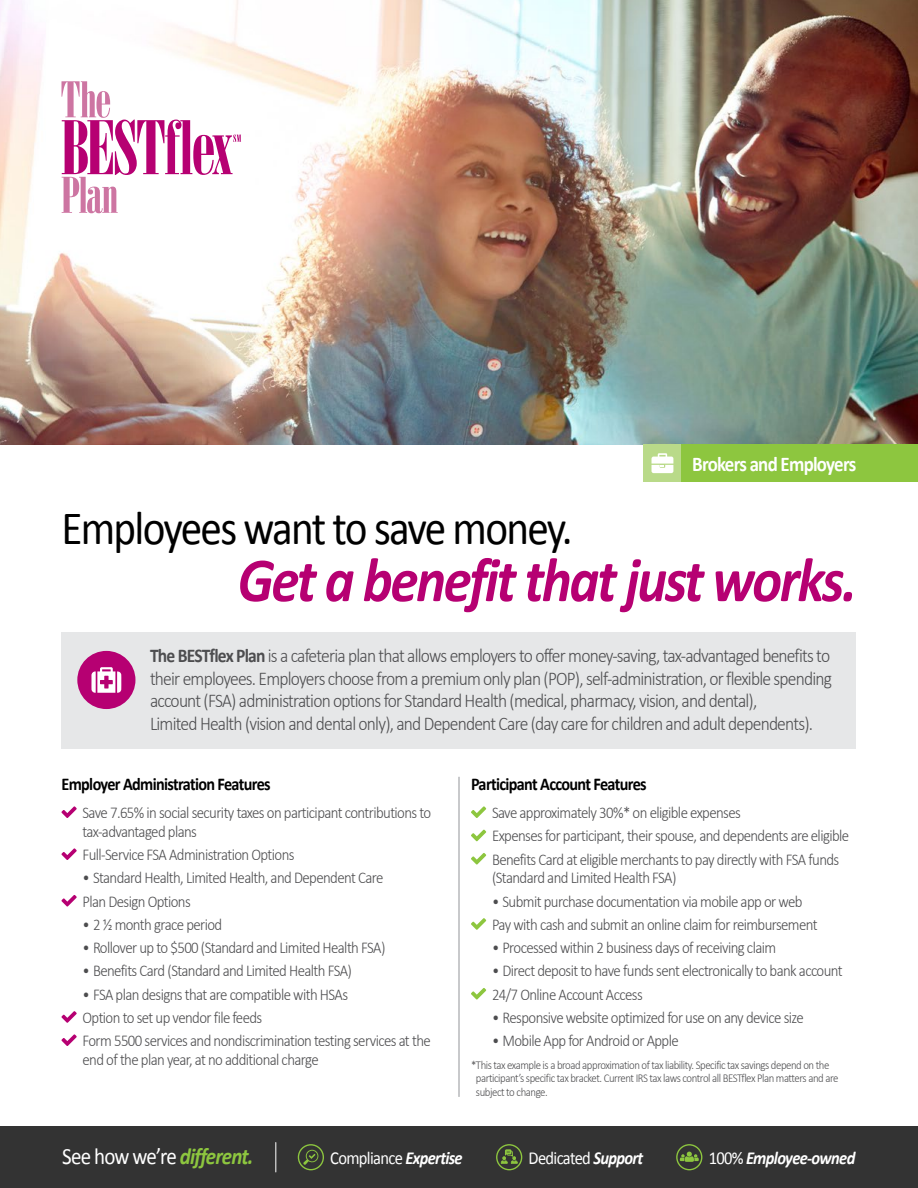
<style>
.page{position:relative;width:918px;height:1188px;background:#fff}
.page>*{position:absolute;margin:0;border:0;box-sizing:border-box;transform-origin:0 0}
.t1{font:italic 700 63px "Calibri";letter-spacing:-.04em;color:#b60072;scale:.9 1}
.t2{font:48px "Calibri";letter-spacing:-.04em;color:#000;scale:.9 1}
.t3{font:23.25px "Calibri";letter-spacing:-.04em;color:#fff;scale:.9 1}
.t4{font:700 21px "Calibri";letter-spacing:-.04em;color:#fff;scale:.9 1}
.t5{font:300 19.5px/22.5px "Calibri";letter-spacing:-.045em;color:#4d4d4f;scale:.9 1}
.t6{font:18.3px "Calibri";letter-spacing:-.04em;color:#fff;scale:.9 1}
.t7{font:italic 700 18.3px "Calibri";letter-spacing:-.04em;color:#fff;scale:.9 1}
.t8{font:700 18px "Calibri";letter-spacing:-.04em;color:#000;scale:.9 1}
.t9{font:300 16.5px/23.2px "Calibri";letter-spacing:-.04em;color:#4d4d4f;scale:.9 1}
.t10{font:300 12px/13.5px "Calibri";letter-spacing:-.04em;color:#4d4d4f;scale:.9 1}
.s1{font-weight:700}
.s2{font-weight:700;font-style:italic;color:#8dc63f}
.s3{font-weight:700;font-style:italic}
.s4{font-weight:400;font-style:normal}
</style>
<div class="page">
<img style="left:0;top:0;width:918px;height:445px">
<div style="left:644px;top:445px;width:274px;height:37px;background:#8dc63f"></div>
<div style="left:644px;top:445px;width:37px;height:37px;background:#b9da89"></div>
<svg style="left:652px;top:453px;width:21px;height:20px"></svg>
<hr style="left:459px;top:777px;width:1px;height:320px;background:#939598">
<svg style="left:61px;top:806px;width:16px;height:12px"></svg>
<svg style="left:61px;top:848px;width:16px;height:12px"></svg>
<svg style="left:61px;top:895px;width:16px;height:12px"></svg>
<svg style="left:61px;top:1011px;width:16px;height:12px"></svg>
<svg style="left:61px;top:1034px;width:16px;height:12px"></svg>
<svg style="left:471px;top:806px;width:15px;height:12px"></svg>
<svg style="left:471px;top:830px;width:15px;height:11px"></svg>
<svg style="left:471px;top:853px;width:15px;height:12px"></svg>
<svg style="left:471px;top:918px;width:15px;height:12px"></svg>
<svg style="left:471px;top:988px;width:15px;height:12px"></svg>
<svg style="left:62px;top:81px;width:179px;height:132px"></svg>
<div style="left:62px;top:633px;width:794px;height:116px;background:#e6e7e8"></div>
<div style="left:77px;top:651px;width:58px;height:58px;background:#b60072;border-radius:50%"></div>
<svg style="left:91px;top:667px;width:30px;height:26px"></svg>
<div style="left:0;top:1126px;width:918px;height:62px;background:#333"></div>
<div style="left:496px;top:1144px;width:26px;height:26px;border:1px solid #8dc63f;border-radius:50%"></div>
<svg style="left:501px;top:1149px;width:17px;height:15px"></svg>
<svg style="left:275px;top:1143px;width:1px;height:29px"></svg>
<div style="left:298px;top:1144px;width:26px;height:26px;border:1px solid #8dc63f;border-radius:50%"></div>
<svg style="left:303px;top:1150px;width:15px;height:15px"></svg>
<div style="left:676px;top:1144px;width:26px;height:26px;border:1px solid #8dc63f;border-radius:50%"></div>
<svg style="left:680px;top:1152px;width:19px;height:10px"></svg>
<p class="t4" style="left:692px;top:451px;width:184px">Brokers and Employers</p>
<h2 class="t2" style="left:62px;top:498px;width:570px">Employees want to save money.</h2>
<h1 class="t1" style="left:238px;top:540px;width:690px">Get a benefit that just works.</h1>
<p class="t5" style="left:150px;top:644px;width:759px"><span class="s1">The BESTflex Plan</span> is a cafeteria plan that allows employers to offer money-saving, tax-advantaged benefits to their employees. Employers choose from a premium only plan (POP), self-administration, or flexible spending account (FSA) administration options for Standard Health (medical, pharmacy, vision, and dental),<br>Limited Health (vision and dental only), and Dependent Care (day care for children and adult dependents).</p>
<p class="t8" style="left:62px;top:773px;width:234px">Employer Administration Features</p>
<p class="t9" style="left:83px;top:803px;width:389px;line-height:18.8px">Save 7.65% in social security taxes on participant contributions to tax-advantaged plans</p>
<p class="t9" style="left:83px;top:843px;width:237px">Full-Service FSA Administration Options</p>
<p class="t9" style="left:83px;top:866px;width:336px">• Standard Health, Limited Health, and Dependent Care<br>Plan Design Options</p>
<p class="t9" style="left:83px;top:913px;width:157px">• 2 ½ month grace period</p>
<p class="t9" style="left:83px;top:936px;width:338px">• Rollover up to $500 (Standard and Limited Health FSA)</p>
<p class="t9" style="left:83px;top:959px;width:301px">• Benefits Card (Standard and Limited Health FSA)</p>
<p class="t9" style="left:83px;top:982px;width:388px">• FSA plan designs that are compatible with HSAs<br>Option to set up vendor file feeds<br>Form 5500 services and nondiscrimination testing services at the</p>
<p class="t9" style="left:83px;top:1048px;width:264px">end of the plan year, at no additional charge</p>
<p class="t8" style="left:471px;top:773px;width:197px">Participant Account Features</p>
<p class="t9" style="left:492px;top:801px;width:398px">Save approximately 30%* on eligible expenses<br>Expenses for participant, their spouse, and dependents are eligible<br>Benefits Card at eligible merchants to pay directly with FSA funds</p>
<p class="t9" style="left:492px;top:866px;width:207px">(Standard and Limited Health FSA)</p>
<p class="t9" style="left:492px;top:889px;width:363px">• Submit purchase documentation via mobile app or web<br>Pay with cash and submit an online claim for reimbursement</p>
<p class="t9" style="left:492px;top:936px;width:317px">• Processed within 2 business days of receiving claim</p>
<p class="t9" style="left:492px;top:959px;width:391px">• Direct deposit to have funds sent electronically to bank account<br>24/7 Online Account Access</p>
<p class="t9" style="left:492px;top:1006px;width:348px">• Responsive website optimized for use on any device size</p>
<p class="t9" style="left:492px;top:1029px;width:209px">• Mobile App for Android or Apple</p>
<p class="t10" style="left:476px;top:1058px;width:404px;text-indent:-5px">*This tax example is a broad approximation of tax liability. Specific tax savings depend on the participant’s specific tax bracket. Current IRS tax laws control all BESTflex Plan matters and are subject to change.</p>
<h3 class="t3" style="left:62px;top:1142px;width:214px">See how we’re <span class="s2">different.</span></h3>
<p class="t6" style="left:330px;top:1146px;width:149px">Compliance <span class="s3">Expertise</span></p>
<p class="t6" style="left:529px;top:1146px;width:129px">Dedicated <span class="s3">Support</span></p>
<p class="t7" style="left:709px;top:1146px;width:164px"><span class="s4">100%</span> Employee-owned</p>
</div>
